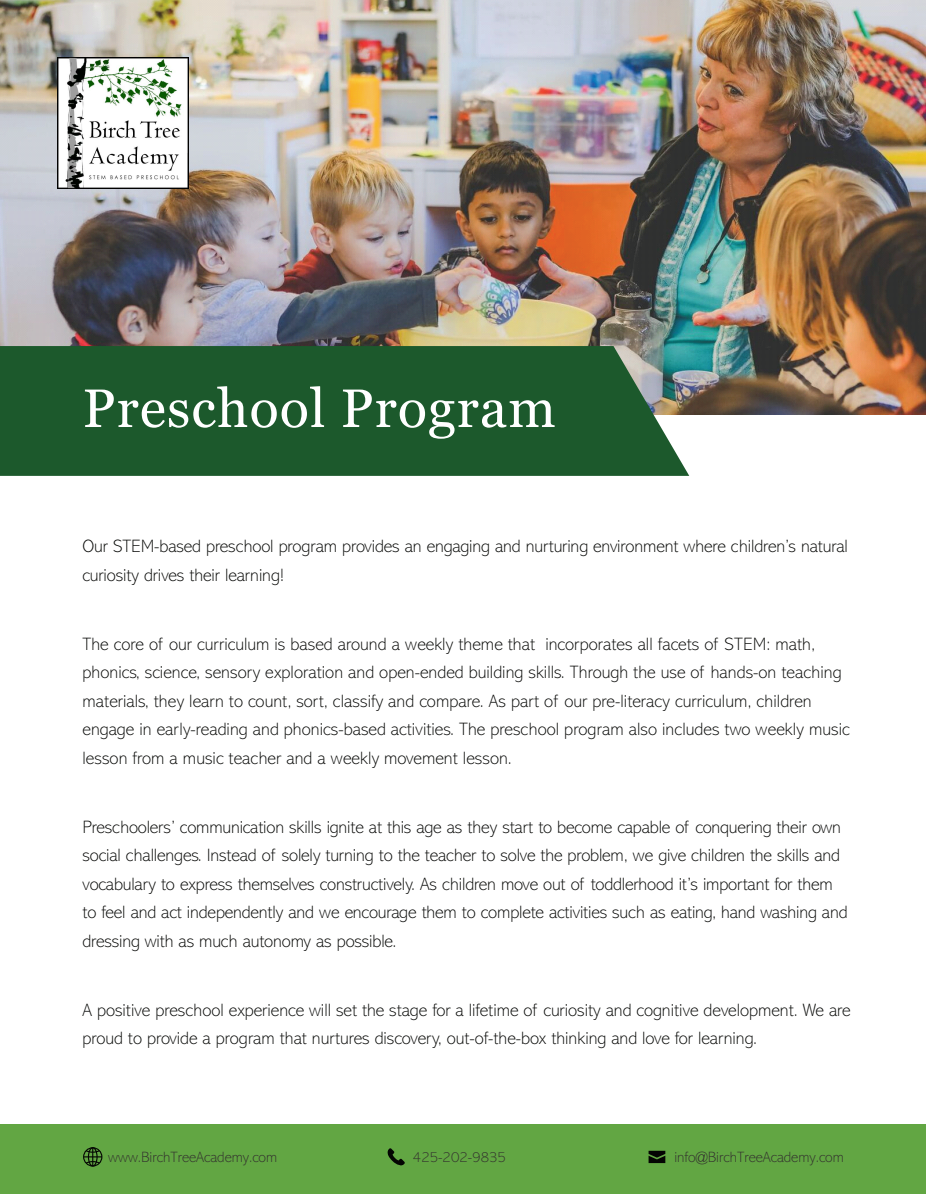
<style>
.page{position:relative;width:926px;height:1194px;background:#fff}
.page>*{position:absolute;margin:0;border:0;box-sizing:border-box;transform-origin:0 0}
.t1{font:54px "Georgia Pro";letter-spacing:.02em;color:#fff}
.t2{font:200 18px/28.5px "Abadi";color:#040503}
.t3{font:200 15px "Abadi";color:#322f2e}
</style>
<div class="page">
<img style="left:0;top:0;width:926px;height:414px">
<div style="left:0;top:346px;width:689px;height:130px;background:#1c592c"></div>
<img style="left:58px;top:58px;width:131px;height:131px">
<div style="left:0;top:1124px;width:926px;height:69px;background:#62a643"></div>
<svg style="left:387px;top:1148px;width:18px;height:17px"></svg>
<div style="left:83px;top:1147px;width:19px;height:19px;border:1px solid #040503;border-radius:50%"></div>
<div style="left:88px;top:1147px;width:10px;height:19px;border:1px solid #040503;border-radius:50%"></div>
<svg style="left:84px;top:1147px;width:18px;height:18px"></svg>
<svg style="left:648px;top:1150px;width:17px;height:12px"></svg>
<svg style="left:9px;top:9px;width:49px;height:49px;background:#a9a091"></svg>
<h1 class="t1" style="left:83px;top:377px;width:474px">Preschool Program</h1>
<p class="t2" style="left:83px;top:532px;width:767px">Our STEM-based preschool program provides an engaging and nurturing environment where children’s natural curiosity drives their learning!</p>
<p class="t2" style="left:83px;top:629px;width:768px">The core of our curriculum is based around a weekly theme that incorporates all facets of STEM: math, phonics, science, sensory exploration and open-ended building skills. Through the use of hands-on teaching materials, they learn to count, sort, classify and compare. As part of our pre-literacy curriculum, children engage in early-reading and phonics-based activities. The preschool program also includes two weekly music lesson from a music teacher and a weekly movement lesson.</p>
<p class="t2" style="left:83px;top:812px;width:766px">Preschoolers’ communication skills ignite at this age as they start to become capable of conquering their own social challenges. Instead of solely turning to the teacher to solve the problem, we give children the skills and vocabulary to express themselves constructively. As children move out of toddlerhood it’s important for them to feel and act independently and we encourage them to complete activities such as eating, hand washing and dressing with as much autonomy as possible.</p>
<p class="t2" style="left:83px;top:995px;width:769px">A positive preschool experience will set the stage for a lifetime of curiosity and cognitive development. We are proud to provide a program that nurtures discovery, out-of-the-box thinking and love for learning.</p>
<p class="t3" style="left:108px;top:1148px;width:170px">www.BirchTreeAcademy.com</p>
<p class="t3" style="left:413px;top:1148px;width:95px">425-202-9835</p>
<p class="t3" style="left:674px;top:1149px;width:171px">info@BirchTreeAcademy.com</p>
</div>
